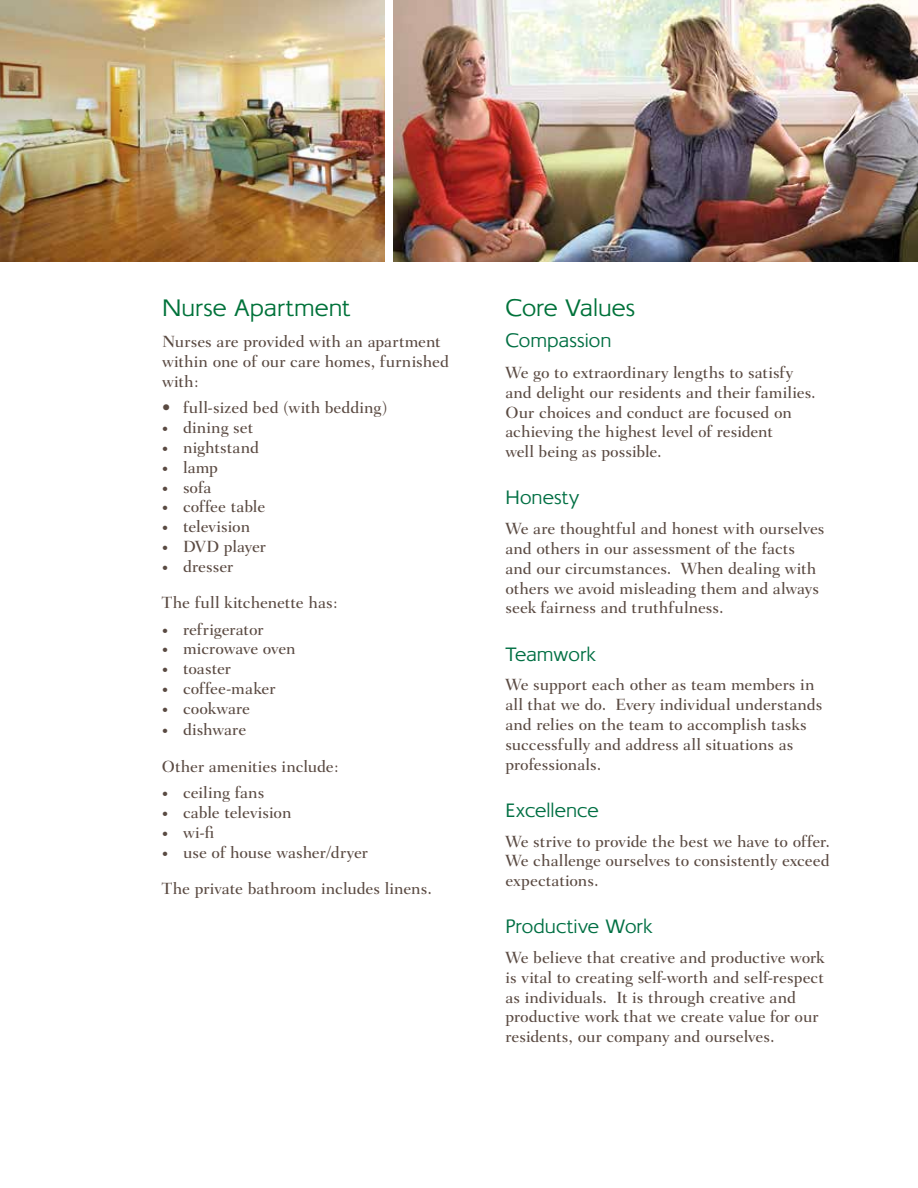
<style>
.page{position:relative;width:918px;height:1188px;background:#fff}
.page>*{position:absolute;margin:0;border:0;box-sizing:border-box;transform-origin:0 0}
.t1{font:24px "New Lincoln Gothic BT";letter-spacing:.005em;color:#00723a}
.t2{font:19.5px "New Lincoln Gothic BT";letter-spacing:.005em;color:#006f43}
.t3{font:500 16.5px/19.8px "Fairfield LH";letter-spacing:-.005em;color:#5a4a42}
.s1{font-size:12px}
</style>
<div class="page">
<img style="left:393px;top:0;width:525px;height:261px">
<img style="left:0;top:0;width:384px;height:261px">
<h1 class="t1" style="left:162px;top:293px;width:190px">Nurse Apartment</h1>
<p class="t3" style="left:162px;top:332px;width:288px">Nurses are provided with an apartment within one of our care homes, furnished with:</p>
<p class="t3" style="left:162px;top:398px;width:227px">• full-sized bed (with bedding)</p>
<p class="t3" style="left:162px;top:418px;width:93px"><span class="s1">•</span> dining set</p>
<p class="t3" style="left:162px;top:438px;width:98px"><span class="s1">•</span> nightstand</p>
<p class="t3" style="left:162px;top:457px;width:58px"><span class="s1">•</span> lamp</p>
<p class="t3" style="left:162px;top:477px;width:51px"><span class="s1">•</span> sofa</p>
<p class="t3" style="left:162px;top:497px;width:105px"><span class="s1">•</span> coffee table</p>
<p class="t3" style="left:162px;top:517px;width:90px"><span class="s1">•</span> television</p>
<p class="t3" style="left:162px;top:537px;width:106px"><span class="s1">•</span> DVD player</p>
<p class="t3" style="left:162px;top:548px;width:177px;line-height:36.3px"><span class="s1">•</span> dresser<br>The full kitchenette has:</p>
<p class="t3" style="left:162px;top:619px;width:103px"><span class="s1">•</span> refrigerator</p>
<p class="t3" style="left:162px;top:639px;width:135px"><span class="s1">•</span> microwave oven</p>
<p class="t3" style="left:162px;top:659px;width:71px"><span class="s1">•</span> toaster</p>
<p class="t3" style="left:162px;top:679px;width:115px"><span class="s1">•</span> coffee-maker</p>
<p class="t3" style="left:162px;top:698px;width:90px"><span class="s1">•</span> cookware</p>
<p class="t3" style="left:162px;top:712px;width:178px;line-height:36.3px"><span class="s1">•</span> dishware<br>Other amenities include:</p>
<p class="t3" style="left:162px;top:783px;width:104px"><span class="s1">•</span> ceiling fans</p>
<p class="t3" style="left:162px;top:803px;width:131px"><span class="s1">•</span> cable television</p>
<p class="t3" style="left:162px;top:822px;width:54px"><span class="s1">•</span> wi-fi</p>
<p class="t3" style="left:162px;top:834px;width:271px;line-height:36.3px"><span class="s1">•</span> use of house washer/dryer<br>The private bathroom includes linens.</p>
<h1 class="t1" style="left:505px;top:293px;width:132px">Core Values</h1>
<p class="t2" style="left:505px;top:328px;width:108px">Compassion</p>
<p class="t3" style="left:505px;top:363px;width:312px">We go to extraordinary lengths to satisfy and delight our residents and their families.<br>Our choices and conduct are focused on achieving the highest level of resident<br>well being as possible.</p>
<p class="t2" style="left:505px;top:485px;width:76px">Honesty</p>
<p class="t3" style="left:505px;top:519px;width:321px">We are thoughtful and honest with ourselves and others in our assessment of the facts and our circumstances. When dealing with others we avoid misleading them and always seek fairness and truthfulness.</p>
<p class="t2" style="left:505px;top:641px;width:92px">Teamwork</p>
<p class="t3" style="left:505px;top:675px;width:319px">We support each other as team members in all that we do. Every individual understands and relies on the team to accomplish tasks successfully and address all situations as professionals.</p>
<p class="t2" style="left:505px;top:797px;width:95px">Excellence</p>
<p class="t3" style="left:505px;top:831px;width:326px;text-align:justify">We strive to provide the best we have to offer.<br>We challenge ourselves to consistently exceed expectations.</p>
<p class="t2" style="left:505px;top:914px;width:149px">Productive Work</p>
<p class="t3" style="left:505px;top:948px;width:321px">We believe that creative and productive work is vital to creating self-worth and self-respect as individuals. It is through creative and productive work that we create value for our residents, our company and ourselves.</p>
</div>
